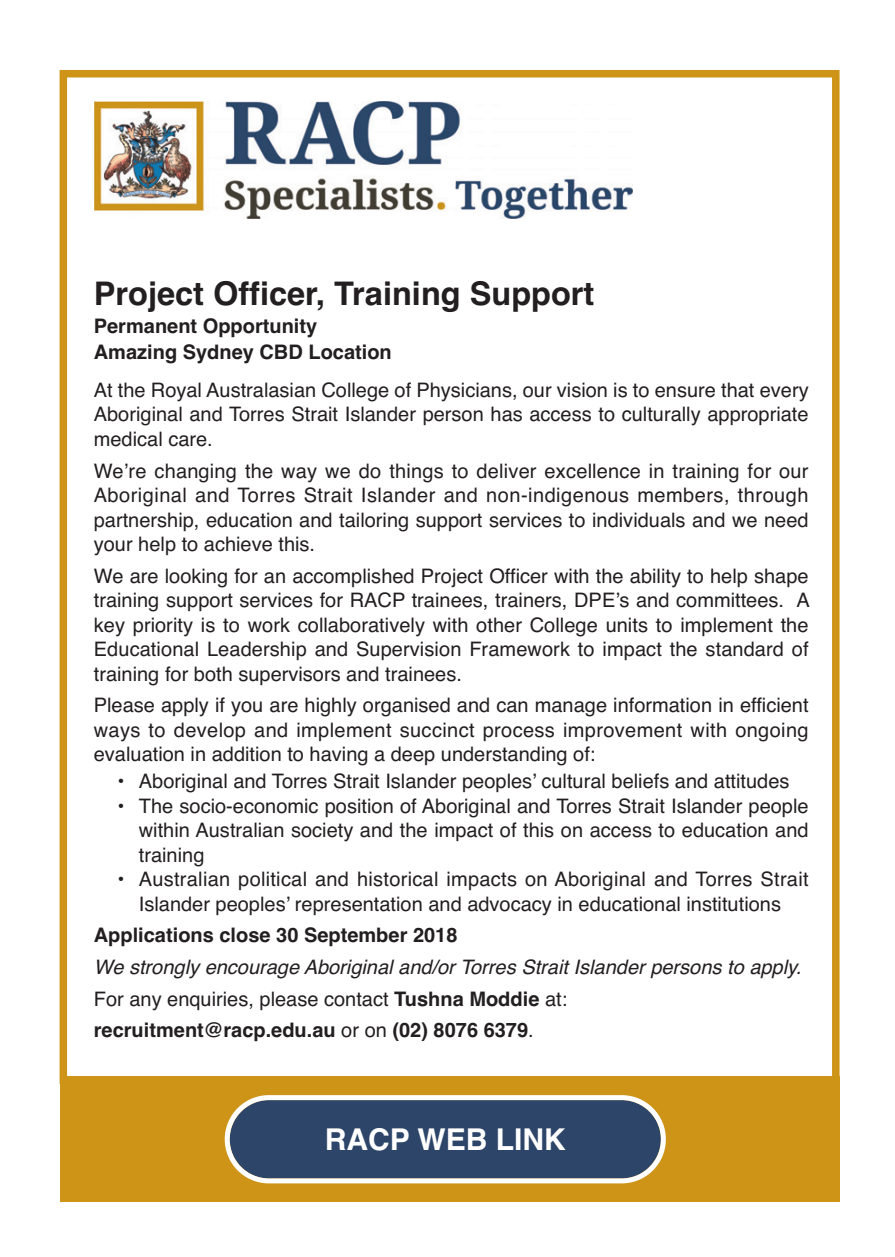
<style>
.page{position:relative;width:895px;height:1257px;background:#fff}
.page>*{position:absolute;margin:0;border:0;box-sizing:border-box;transform-origin:0 0}
.t1{font:700 32.5px "Helvetica";color:#231f20}
.t2{font:700 30px "Helvetica";color:#fff}
.t3{font:20px/24.5px "Helvetica";color:#231f20;text-align:justify}
.t4{font:italic 20px/31.5px "Helvetica";color:#231f20}
.t5{font:700 20px/26.2px "Helvetica";color:#231f20}
.s1{font-style:normal}
.s2{font-weight:700;font-style:normal}
</style>
<div class="page">
<div style="left:60px;top:70px;width:779px;height:1014px;border:8px solid #cd9418"></div>
<img style="left:95px;top:101px;width:537px;height:118px">
<div style="left:60px;top:1076px;width:779px;height:126px;background:#cd9418"></div>
<svg style="left:225px;top:1095px;width:440px;height:88px;background:#4c5e76"></svg>
<h1 class="t1" style="left:94px;top:281px;width:502px">Project Officer, Training Support</h1>
<p class="t5" style="left:94px;top:314px;width:299px">Permanent Opportunity<br>Amazing Sydney CBD Location</p>
<p class="t3" style="left:94px;top:380px;width:716px">At the Royal Australasian College of Physicians, our vision is to ensure that every Aboriginal and Torres Strait Islander person has access to culturally appropriate medical care.</p>
<p class="t3" style="left:94px;top:460px;width:716px">We’re changing the way we do things to deliver excellence in training for our Aboriginal and Torres Strait Islander and non-indigenous members, through partnership, education and tailoring support services to individuals and we need your help to achieve this.</p>
<p class="t3" style="left:94px;top:565px;width:717px">We are looking for an accomplished Project Officer with the ability to help shape training support services for RACP trainees, trainers, DPE’s and committees. A key priority is to work collaboratively with other College units to implement the Educational Leadership and Supervision Framework to impact the standard of training for both supervisors and trainees.</p>
<p class="t3" style="left:94px;top:695px;width:716px">Please apply if you are highly organised and can manage information in efficient ways to develop and implement succinct process improvement with ongoing evaluation in addition to having a deep understanding of:</p>
<p class="t3" style="left:118px;top:771px;width:673px">• Aboriginal and Torres Strait Islander peoples’ cultural beliefs and attitudes</p>
<p class="t3" style="left:139px;top:795px;width:671px;text-indent:-21px">• The socio-economic position of Aboriginal and Torres Strait Islander people within Australian society and the impact of this on access to education and training</p>
<p class="t3" style="left:118px;top:869px;width:692px;text-align:center">• Australian political and historical impacts on Aboriginal and Torres Strait<br>Islander peoples’ representation and advocacy in educational institutions</p>
<p class="t5" style="left:94px;top:924px;width:365px">Applications close 30 September 2018</p>
<p class="t4" style="left:94px;top:953px;width:709px">We strongly encourage Aboriginal and/or Torres Strait Islander persons to apply.<br><span class="s1">For any enquiries, please contact</span> <span class="s2">Tushna Moddie</span> <span class="s1">at: </span><span class="s2">recruitment@racp.edu.au</span> <span class="s1">or on</span> <span class="s2">(02) 8076 6379</span><span class="s1">.</span></p>
<h2 class="t2" style="left:324px;top:1128px;width:243px">RACP WEB LINK</h2>
</div>
